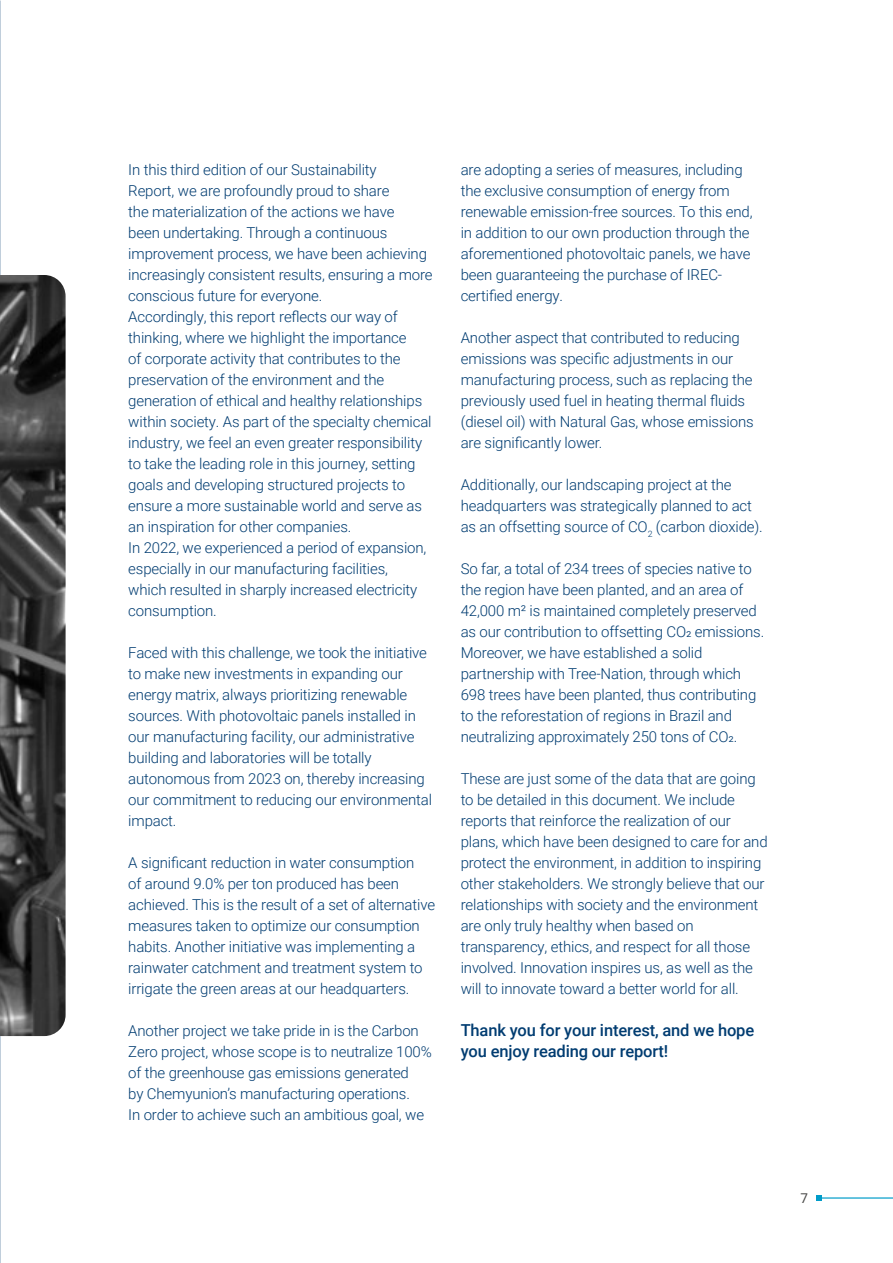
<style>
.page{position:relative;width:893px;height:1263px;background:#fff}
.page>*{position:absolute;margin:0;border:0;box-sizing:border-box;transform-origin:0 0}
.t1{font:500 16.5px/21px "Roboto";letter-spacing:-.01em;color:#003c71}
.t2{font:300 15px/21px "Roboto";letter-spacing:-.01em;color:#003c71}
.t3{font:13.5px "Roboto";color:#4a4a49}
</style>
<div class="page">
<hr style="left:819px;top:1197px;width:74px;height:1px;background:#009cc9">
<svg style="left:816px;top:1195px;width:6px;height:6px"></svg>
<img style="left:0;top:275px;width:66px;height:761px">
<p class="t2" style="left:128px;top:159px;width:306px">In this third edition of our Sustainability<br>Report, we are profoundly proud to share<br>the materialization of the actions we have<br>been undertaking. Through a continuous improvement process, we have been achieving increasingly consistent results, ensuring a more conscious future for everyone.<br>Accordingly, this report reflects our way of thinking, where we highlight the importance<br>of corporate activity that contributes to the preservation of the environment and the generation of ethical and healthy relationships within society. As part of the specialty chemical industry, we feel an even greater responsibility to take the leading role in this journey, setting goals and developing structured projects to ensure a more sustainable world and serve as an inspiration for other companies.<br>In 2022, we experienced a period of expansion, especially in our manufacturing facilities,<br>which resulted in sharply increased electricity consumption.</p>
<p class="t2" style="left:128px;top:642px;width:305px">Faced with this challenge, we took the initiative to make new investments in expanding our energy matrix, always prioritizing renewable sources. With photovoltaic panels installed in our manufacturing facility, our administrative building and laboratories will be totally autonomous from 2023 on, thereby increasing our commitment to reducing our environmental impact.</p>
<p class="t2" style="left:128px;top:852px;width:308px">A significant reduction in water consumption<br>of around 9.0% per ton produced has been achieved. This is the result of a set of alternative measures taken to optimize our consumption habits. Another initiative was implementing a rainwater catchment and treatment system to irrigate the green areas at our headquarters.</p>
<p class="t2" style="left:128px;top:1020px;width:305px">Another project we take pride in is the Carbon Zero project, whose scope is to neutralize 100% of the greenhouse gas emissions generated<br>by Chemyunion’s manufacturing operations.<br>In order to achieve such an ambitious goal, we</p>
<p class="t2" style="left:461px;top:159px;width:293px">are adopting a series of measures, including the exclusive consumption of energy from renewable emission-free sources. To this end, in addition to our own production through the aforementioned photovoltaic panels, we have been guaranteeing the purchase of IREC&shy;certified energy.</p>
<p class="t2" style="left:461px;top:327px;width:294px">Another aspect that contributed to reducing emissions was specific adjustments in our manufacturing process, such as replacing the previously used fuel in heating thermal fluids (diesel oil) with Natural Gas, whose emissions are significantly lower.</p>
<p class="t2" style="left:461px;top:474px;width:304px">Additionally, our landscaping project at the headquarters was strategically planned to act as an offsetting source of CO<sub>2</sub> (carbon dioxide).</p>
<p class="t2" style="left:461px;top:558px;width:305px">So far, a total of 234 trees of species native to the region have been planted, and an area of 42,000 m² is maintained completely preserved as our contribution to offsetting CO2 emissions.<br>Moreover, we have established a solid partnership with Tree-Nation, through which 698 trees have been planted, thus contributing to the reforestation of regions in Brazil and neutralizing approximately 250 tons of CO2.</p>
<p class="t2" style="left:461px;top:768px;width:308px">These are just some of the data that are going to be detailed in this document. We include reports that reinforce the realization of our plans, which have been designed to care for and protect the environment, in addition to inspiring other stakeholders. We strongly believe that our relationships with society and the environment are only truly healthy when based on transparency, ethics, and respect for all those involved. Innovation inspires us, as well as the will to innovate toward a better world for all.</p>
<p class="t1" style="left:461px;top:1019px;width:295px">Thank you for your interest, and we hope you enjoy reading our report!</p>
<p class="t3" style="left:800px;top:1189px;width:9px">7</p>
</div>
